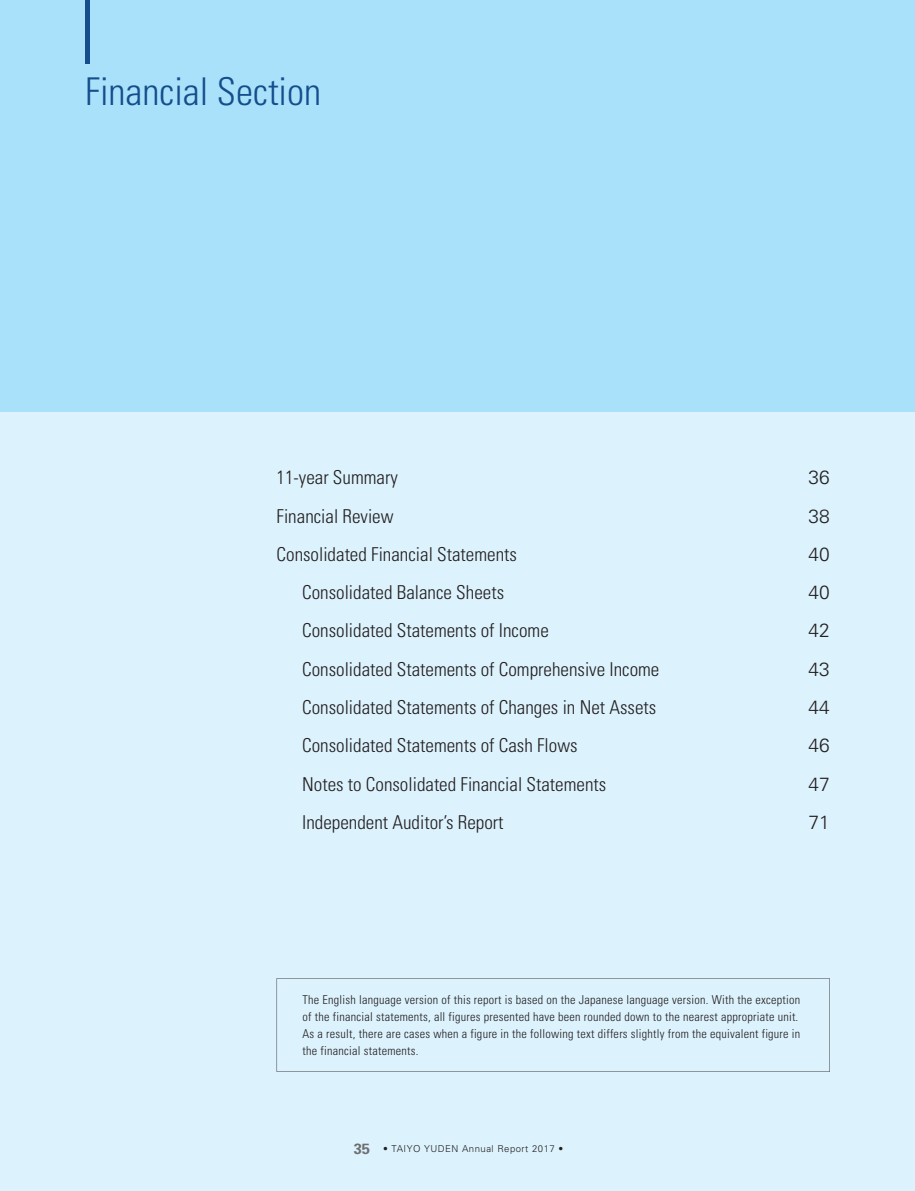
<style>
.page{position:relative;width:915px;height:1191px;background:#fff}
.page>*{position:absolute;margin:0;border:0;box-sizing:border-box;transform-origin:0 0}
.t1{font:300 condensed 38.25px "Univers";color:#144e8c}
.t2{font:300 condensed 19.2px "Univers";color:#231f20}
.t3{font:300 19.2px "Univers";color:#231f20}
.t4{font:300 condensed 12.15px/17px "Univers";letter-spacing:.02em;color:#231f20}
.t5{font:300 9.6px "Univers";letter-spacing:.05em;color:#231f20}
.s1{font-weight:700;font-size:14.85px;color:#6d6e70}
</style>
<div class="page">
<div style="left:0;top:0;width:914px;height:412px;background:#aae1fa"></div>
<div style="left:0;top:412px;width:914px;height:779px;background:#dcf2fd"></div>
<hr style="left:85px;top:0;width:4px;height:64px;background:#144e8c">
<svg style="left:276px;top:978px;width:553px;height:93px"></svg>
<h1 class="t1" style="left:85px;top:77px;width:237px">Financial Section</h1>
<p class="t2" style="left:276px;top:470px;width:123px">11-year Summary</p>
<p class="t3" style="left:808px;top:470px;width:23px">36</p>
<p class="t2" style="left:276px;top:508px;width:118px">Financial Review</p>
<p class="t3" style="left:808px;top:508px;width:23px">38</p>
<p class="t2" style="left:276px;top:547px;width:242px">Consolidated Financial Statements</p>
<p class="t3" style="left:808px;top:547px;width:23px">40</p>
<p class="t2" style="left:302px;top:585px;width:203px">Consolidated Balance Sheets</p>
<p class="t3" style="left:808px;top:585px;width:23px">40</p>
<p class="t2" style="left:302px;top:623px;width:248px">Consolidated Statements of Income</p>
<p class="t3" style="left:808px;top:623px;width:23px">42</p>
<p class="t2" style="left:302px;top:661px;width:358px">Consolidated Statements of Comprehensive Income</p>
<p class="t3" style="left:808px;top:661px;width:23px">43</p>
<p class="t2" style="left:302px;top:700px;width:355px">Consolidated Statements of Changes in Net Assets</p>
<p class="t3" style="left:808px;top:700px;width:23px">44</p>
<p class="t2" style="left:302px;top:738px;width:277px">Consolidated Statements of Cash Flows</p>
<p class="t3" style="left:808px;top:738px;width:23px">46</p>
<p class="t2" style="left:302px;top:776px;width:305px">Notes to Consolidated Financial Statements</p>
<p class="t3" style="left:808px;top:776px;width:23px">47</p>
<p class="t2" style="left:302px;top:814px;width:203px">Independent Auditor’s Report</p>
<p class="t3" style="left:808px;top:814px;width:23px">71</p>
<p class="t4" style="left:302px;top:992px;width:499px">The English language version of this report is based on the Japanese language version. With the exception of the financial statements, all figures presented have been rounded down to the nearest appropriate unit.<br>As a result, there are cases when a figure in the following text differs slightly from the equivalent figure in the financial statements.</p>
<p class="t5" style="left:353px;top:1144px;width:211px"><span class="s1">35</span> • TAIYO YUDEN Annual Report 2017 •</p>
</div>
